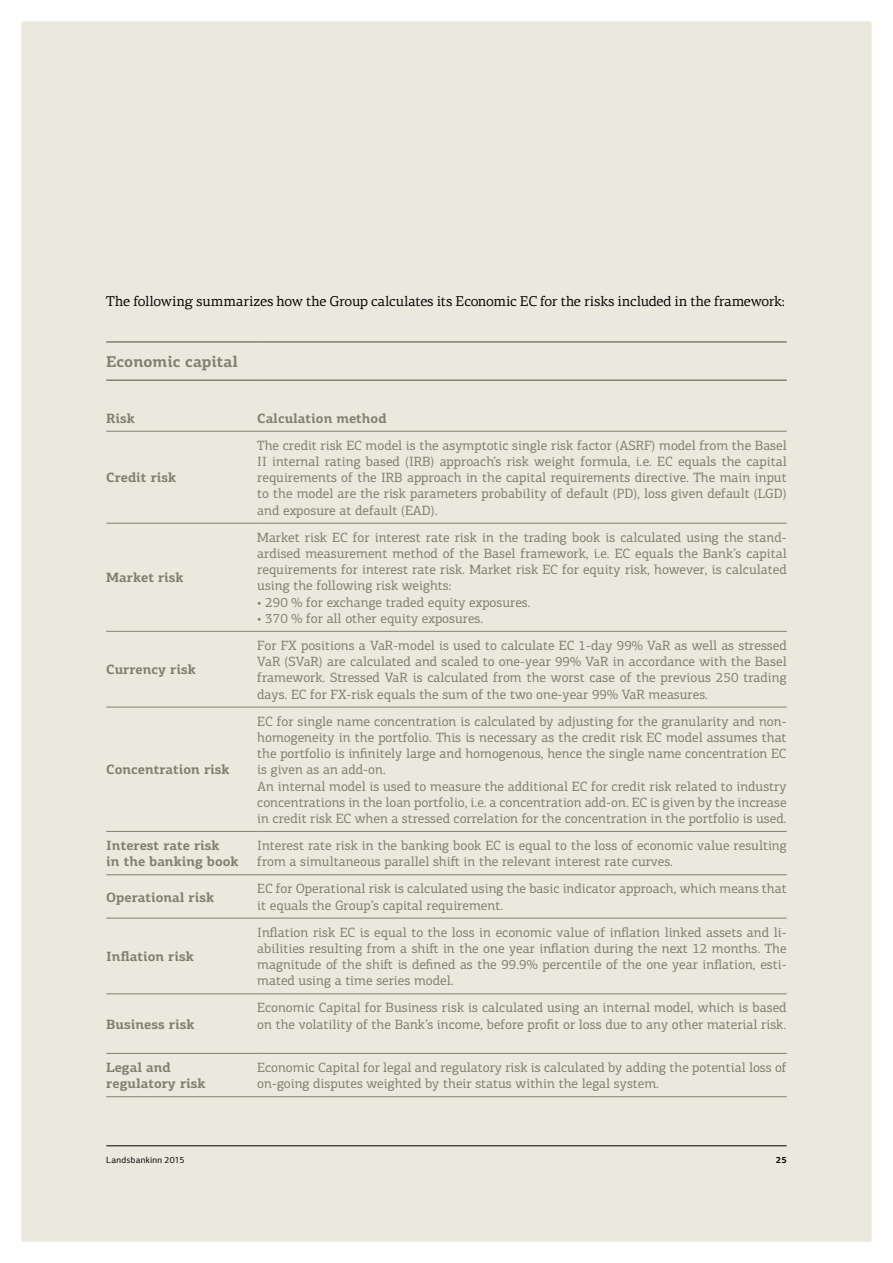
<style>
.page{position:relative;width:893px;height:1263px;background:#fff}
.page>*{position:absolute;margin:0;border:0;box-sizing:border-box;transform-origin:0 0}
.t1{font:700 15.75px "LB Centro Slab";color:#817f70}
.t2{font:14.25px "LB Centro Serif";letter-spacing:-.015em;color:#000}
.t3{font:13.5px/16.2px "LB Centro Slab";color:#817f70}
.t4{font:700 13.5px/16.2px "LB Centro Slab";color:#817f70}
.t5{font:9px "LB Centro Sans";letter-spacing:.03em;color:#000}
.t6{font:700 9px "LB Centro Sans";color:#000}
</style>
<div class="page">
<div style="left:21px;top:21px;width:851px;height:1221px;background:#ebe9de;border-radius:2px"></div>
<hr style="left:106px;top:1145px;width:681px;height:1px;background:#000">
<hr style="left:106px;top:431px;width:151px;height:1px;background:#817f70">
<hr style="left:257px;top:431px;width:530px;height:1px;background:#817f70">
<hr style="left:106px;top:523px;width:151px;height:1px;background:#817f70">
<hr style="left:257px;top:523px;width:530px;height:1px;background:#817f70">
<hr style="left:106px;top:631px;width:151px;height:1px;background:#817f70">
<hr style="left:257px;top:631px;width:530px;height:1px;background:#817f70">
<hr style="left:106px;top:707px;width:151px;height:1px;background:#817f70">
<hr style="left:257px;top:707px;width:530px;height:1px;background:#817f70">
<hr style="left:106px;top:831px;width:151px;height:1px;background:#817f70">
<hr style="left:257px;top:831px;width:530px;height:1px;background:#817f70">
<hr style="left:106px;top:874px;width:151px;height:1px;background:#817f70">
<hr style="left:257px;top:874px;width:530px;height:1px;background:#817f70">
<hr style="left:106px;top:918px;width:151px;height:1px;background:#817f70">
<hr style="left:257px;top:918px;width:530px;height:1px;background:#817f70">
<hr style="left:106px;top:993px;width:151px;height:1px;background:#817f70">
<hr style="left:257px;top:993px;width:530px;height:1px;background:#817f70">
<hr style="left:106px;top:1053px;width:151px;height:1px;background:#817f70">
<hr style="left:257px;top:1053px;width:530px;height:1px;background:#817f70">
<hr style="left:106px;top:1096px;width:151px;height:1px;background:#817f70">
<hr style="left:257px;top:1096px;width:530px;height:1px;background:#817f70">
<hr style="left:106px;top:341px;width:151px;height:2px;background:#817f70">
<hr style="left:257px;top:341px;width:530px;height:2px;background:#817f70">
<hr style="left:106px;top:379px;width:151px;height:2px;background:#817f70">
<hr style="left:257px;top:379px;width:530px;height:2px;background:#817f70">
<p class="t2" style="left:106px;top:293px;width:680px">The following summarizes how the Group calculates its Economic EC for the risks included in the framework:</p>
<p class="t1" style="left:106px;top:352px;width:133px">Economic capital</p>
<p class="t4" style="left:106px;top:410px;width:30px">Risk</p>
<p class="t4" style="left:257px;top:410px;width:131px">Calculation method</p>
<p class="t4" style="left:106px;top:469px;width:71px">Credit risk</p>
<p class="t4" style="left:106px;top:569px;width:79px">Market risk</p>
<p class="t4" style="left:106px;top:661px;width:91px">Currency risk</p>
<p class="t4" style="left:106px;top:761px;width:125px">Concentration risk</p>
<p class="t3" style="left:257px;top:437px;width:531px;text-align:justify">The credit risk EC model is the asymptotic single risk factor (ASRF) model from the Basel II internal rating based (IRB) approach’s risk weight formula, i.e. EC equals the capital requirements of the IRB approach in the capital requirements directive. The main input to the model are the risk parameters probability of default (PD), loss given default (LGD) and exposure at default (EAD).</p>
<p class="t3" style="left:257px;top:529px;width:531px;text-align:justify">Market risk EC for interest rate risk in the trading book is calculated using the stand&shy;ardised measurement method of the Basel framework, i.e. EC equals the Bank’s capital requirements for interest rate risk. Market risk EC for equity risk, however, is calculated using the following risk weights:</p>
<p class="t3" style="left:257px;top:594px;width:275px">• 290 % for exchange traded equity exposures.</p>
<p class="t3" style="left:257px;top:610px;width:228px">• 370 % for all other equity exposures.</p>
<p class="t3" style="left:257px;top:637px;width:531px;text-align:justify">For FX positions a VaR-model is used to calculate EC 1-day 99% VaR as well as stressed VaR (SVaR) are calculated and scaled to one-year 99% VaR in accordance with the Basel framework. Stressed VaR is calculated from the worst case of the previous 250 trading days. EC for FX-risk equals the sum of the two one-year 99% VaR measures.</p>
<p class="t3" style="left:257px;top:713px;width:531px">EC for single name concentration is calculated by adjusting for the granularity and non&shy;homogeneity in the portfolio. This is necessary as the credit risk EC model assumes that the portfolio is infinitely large and homogenous, hence the single name concentration EC is given as an add-on.<br>An internal model is used to measure the additional EC for credit risk related to industry concentrations in the loan portfolio, i.e. a concentration add-on. EC is given by the increase in credit risk EC when a stressed correlation for the concentration in the portfolio is used.</p>
<p class="t4" style="left:106px;top:837px;width:134px">Interest rate risk<br>in the banking book</p>
<p class="t3" style="left:257px;top:837px;width:531px">Interest rate risk in the banking book EC is equal to the loss of economic value resulting from a simultaneous parallel shift in the relevant interest rate curves.</p>
<p class="t4" style="left:106px;top:889px;width:109px">Operational risk</p>
<p class="t3" style="left:257px;top:881px;width:531px">EC for Operational risk is calculated using the basic indicator approach, which means that it equals the Group’s capital requirement.</p>
<p class="t4" style="left:106px;top:948px;width:89px">Inflation risk</p>
<p class="t3" style="left:257px;top:924px;width:531px;text-align:justify">Inflation risk EC is equal to the loss in economic value of inflation linked assets and li&shy;abilities resulting from a shift in the one year inflation during the next 12 months. The magnitude of the shift is defined as the 99.9% percentile of the one year inflation, esti&shy;mated using a time series model.</p>
<p class="t4" style="left:106px;top:1016px;width:90px">Business risk</p>
<p class="t3" style="left:257px;top:1000px;width:531px">Economic Capital for Business risk is calculated using an internal model, which is based on the volatility of the Bank’s income, before profit or loss due to any other material risk.</p>
<p class="t4" style="left:106px;top:1059px;width:101px">Legal and regulatory risk</p>
<p class="t3" style="left:257px;top:1059px;width:531px">Economic Capital for legal and regulatory risk is calculated by adding the potential loss of on-going disputes weighted by their status within the legal system.</p>
<p class="t5" style="left:106px;top:1155px;width:80px">Landsbankinn 2015</p>
<p class="t6" style="left:776px;top:1155px;width:12px">25</p>
</div>
